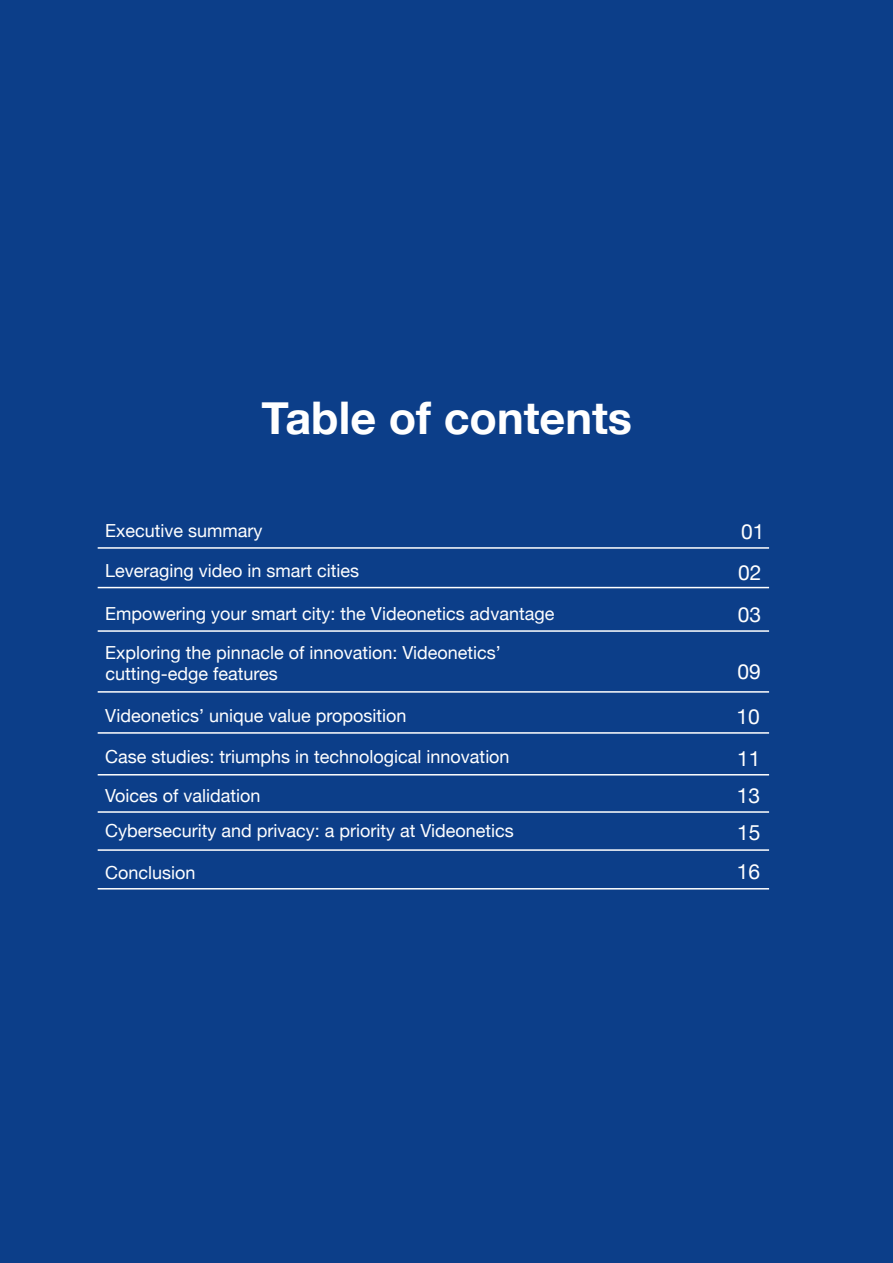
<style>
.page{position:relative;width:893px;height:1263px;background:#0c3e89}
.page>*{position:absolute;margin:0;border:0;box-sizing:border-box;transform-origin:0 0}
.t1{font:700 45px "Helvetica Neue";color:#fff}
.t2{font:21px "Helvetica Neue";color:#fff}
.t3{font:18px/21px "Helvetica Neue";color:#fff}
</style>
<div class="page">
<hr style="left:98px;top:547px;width:671px;height:2px;background:#fff">
<hr style="left:98px;top:587px;width:671px;height:1px;background:#fff">
<hr style="left:98px;top:630px;width:671px;height:2px;background:#fff">
<hr style="left:98px;top:691px;width:671px;height:2px;background:#fff">
<hr style="left:98px;top:774px;width:671px;height:1px;background:#fff">
<hr style="left:98px;top:849px;width:671px;height:2px;background:#fff">
<hr style="left:98px;top:888px;width:671px;height:1px;background:#fff">
<hr style="left:98px;top:732px;width:671px;height:2px;background:#fff">
<hr style="left:98px;top:811px;width:671px;height:2px;background:#fff">
<h1 class="t1" style="left:261px;top:390px;width:372px">Table of contents</h1>
<p class="t3" style="left:105px;top:519px;width:159px">Executive summary</p>
<p class="t2" style="left:741px;top:519px;width:25px">01</p>
<p class="t3" style="left:105px;top:560px;width:256px">Leveraging video in smart cities</p>
<p class="t2" style="left:738px;top:560px;width:25px">02</p>
<p class="t3" style="left:105px;top:602px;width:451px">Empowering your smart city: the Videonetics advantage</p>
<p class="t2" style="left:738px;top:602px;width:25px">03</p>
<p class="t3" style="left:105px;top:641px;width:397px">Exploring the pinnacle of innovation: Videonetics’ cutting-edge features</p>
<p class="t3" style="left:105px;top:704px;width:303px">Videonetics’ unique value proposition</p>
<p class="t2" style="left:736px;top:704px;width:25px">10</p>
<p class="t3" style="left:105px;top:746px;width:406px">Case studies: triumphs in technological innovation</p>
<p class="t2" style="left:737px;top:746px;width:25px">11</p>
<p class="t2" style="left:737px;top:659px;width:25px">09</p>
<p class="t3" style="left:105px;top:785px;width:157px">Voices of validation</p>
<p class="t2" style="left:737px;top:783px;width:25px">13</p>
<p class="t3" style="left:105px;top:820px;width:410px">Cybersecurity and privacy: a priority at Videonetics</p>
<p class="t2" style="left:737px;top:819px;width:25px">15</p>
<p class="t3" style="left:105px;top:862px;width:92px">Conclusion</p>
<p class="t2" style="left:737px;top:859px;width:25px">16</p>
</div>
